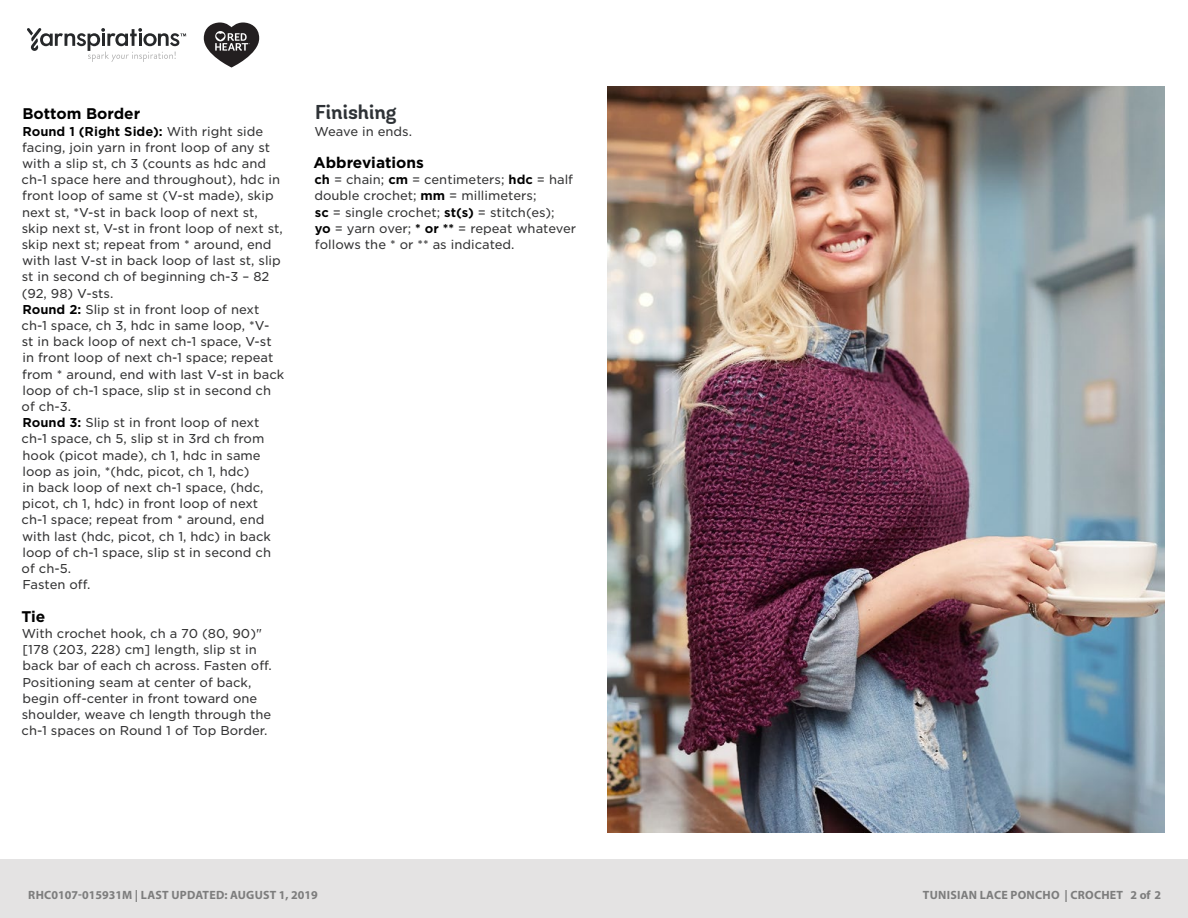
<style>
.page{position:relative;width:1188px;height:918px;background:#fff}
.page>*{position:absolute;margin:0;border:0;box-sizing:border-box;transform-origin:0 0}
.t1{font:700 20.1px "Andes Rounded";color:#2e3236}
.t2{font:700 15.45px "Gotham";color:#000}
.t3{font:12.3px/16.2px "Gotham S Sm";color:#333334}
.t4{font:700 12px "Myriad Pro";letter-spacing:.02em;color:#7d7d7d}
.t5{font:10.8px "Gotham S Sm";color:#58595b}
.t6{font:9.3px "Gotham";letter-spacing:.02em;color:#58595b}
.s1{font-weight:700;color:#000}
.s2{color:#2e2e2f}
.s3{font-weight:500}
</style>
<div class="page">
<img style="left:607px;top:87px;width:558px;height:745px">
<div style="left:0;top:860px;width:1188px;height:58px;background:#e4e3e3"></div>
<svg style="left:27px;top:28px;width:159px;height:34px"></svg>
<svg style="left:204px;top:22px;width:55px;height:46px"></svg>
<p class="t2" style="left:22px;top:104px;width:119px">Bottom Border</p>
<p class="t3" style="left:22px;top:123px;width:264px"><span class="s1">Round 1 (Right Side):</span> With right side facing, join yarn in front loop of any st with a slip st, ch 3 (counts as hdc and ch-1 space here and throughout), hdc in front loop of same st (<span class="s2">V-st</span> made), skip next st, *<span class="s2">V-st</span> in back loop of next st, skip next st, <span class="s2">V-st</span> in front loop of next st, skip next st; repeat from * around, end with last <span class="s2">V-st</span> in back loop of last st, slip st in second ch of beginning ch-3 – 82 (92, 98) <span class="s2">V-st</span>s.<br><span class="s1">Round 2:</span> Slip st in front loop of next ch-1 space, ch 3, hdc in same loop, *<span class="s2">V-<br>st</span> in back loop of next ch-1 space, <span class="s2">V-st </span>in front loop of next ch-1 space; repeat from * around, end with last <span class="s2">V-st</span> in back loop of ch-1 space, slip st in second ch of ch-3.<br><span class="s1">Round 3:</span> Slip st in front loop of next ch-1 space, ch 5, slip st in 3rd ch from hook (picot made), ch 1, hdc in same loop as join, *(hdc, picot, ch 1, hdc)<br>in back loop of next ch-1 space, (hdc, picot, ch 1, hdc) in front loop of next ch-1 space; repeat from * around, end with last (hdc, picot, ch 1, hdc) in back loop of ch-1 space, slip st in second ch of ch-5.<br>Fasten off.</p>
<p class="t2" style="left:21px;top:606px;width:26px">Tie</p>
<p class="t3" style="left:22px;top:625px;width:252px">With crochet hook, ch a 70 (80, 90)" [178 (203, 228) cm] length, slip st in back bar of each ch across. Fasten off.<br>Positioning seam at center of back, begin off-center in front toward one shoulder, weave ch length through the ch-1 spaces on Round 1 of Top Border.</p>
<p class="t1" style="left:315px;top:100px;width:83px">Finishing</p>
<p class="t3" style="left:314px;top:123px;width:99px">Weave in ends.</p>
<p class="t2" style="left:314px;top:152px;width:112px">Abbreviations</p>
<p class="t3" style="left:314px;top:171px;width:263px"><span class="s1">ch</span> = chain; <span class="s1">cm</span> = centimeters; <span class="s1">hdc</span> = half double crochet; <span class="s1">mm</span> = millimeters;<br><span class="s1">sc</span> = single crochet; <span class="s1">st(s)</span> = stitch(es);<br><span class="s1">yo</span> = yarn over; <span class="s1">* or **</span> = repeat whatever follows the * or ** as indicated.</p>
<p class="t6" style="left:22px;top:887px;width:99px">©2018 Coats &amp; Clark</p>
<p class="t5" style="left:1100px;top:886px;width:66px">Page <span class="s3">2</span> of <span class="s3">3</span></p>
<p class="t4" style="left:28px;top:887px;width:291px">RHC0107-015931M | LAST UPDATED: AUGUST 1, 2019</p>
<p class="t4" style="left:923px;top:887px;width:240px">TUNISIAN LACE PONCHO | CROCHET 2 of 2</p>
</div>
